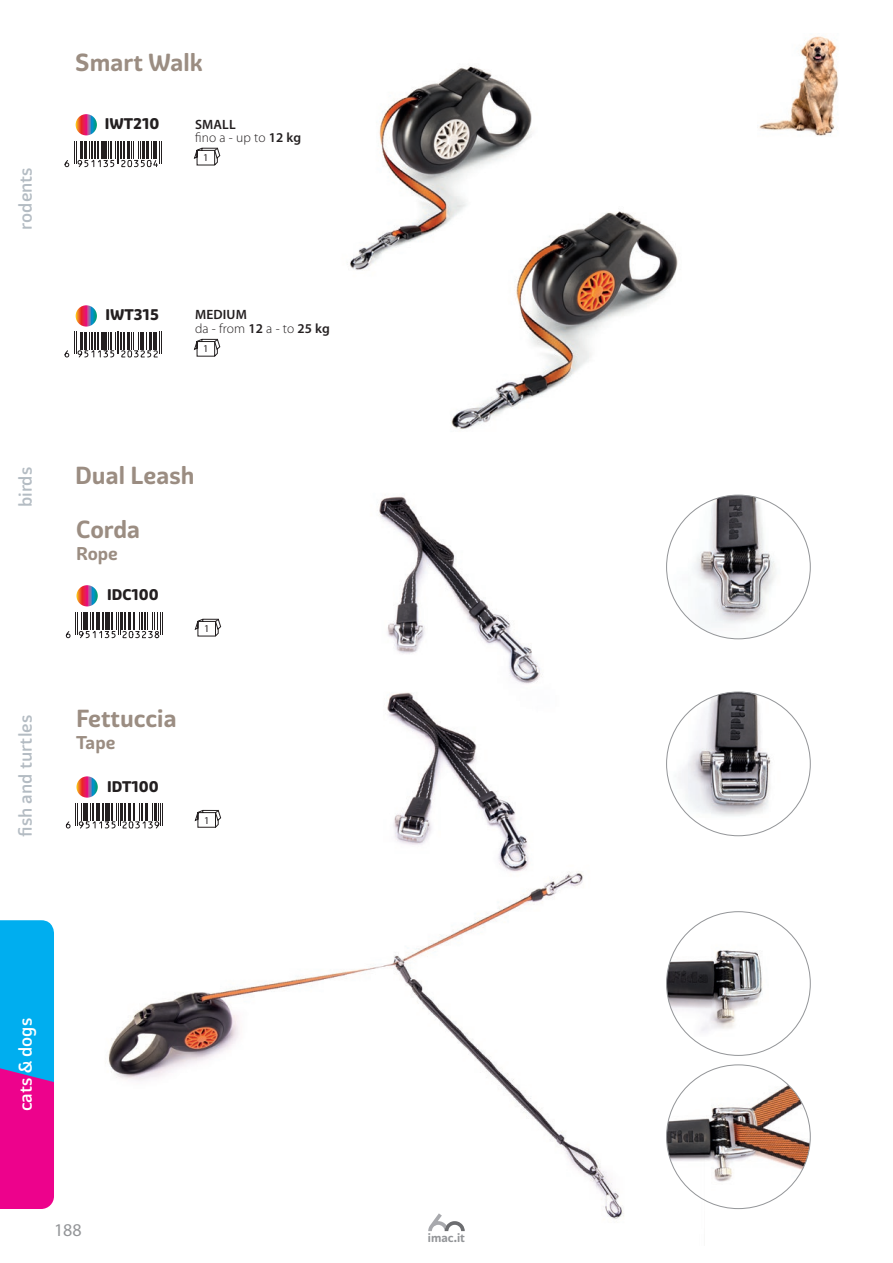
<style>
.page{position:relative;width:893px;height:1263px;background:#fff}
.page>*{position:absolute;margin:0;border:0;box-sizing:border-box;transform-origin:0 0}
.t1{font:700 24px "Graviola Soft";color:#9b8d82}
.t2{font:500 18px "Graviola Soft";color:#b4bcc3}
.t3{font:500 18px "Graviola Soft";color:#fff}
.t4{font:700 18px "Graviola Soft";color:#9b8d82}
.t5{font:18px "Myriad Pro";color:#939598}
.t6{font:800 15px "Graviola Soft";color:#231f20}
.t7{font:600 13.5px/13.5px "Myriad Pro";letter-spacing:.01em;color:#231f20}
.t8{font:300 13.5px/13.5px "Myriad Pro";color:#231f20}
.t9{font:700 12px "Graviola Soft";color:#939598}
.t10{font:10.5px "Myriad Pro";color:#231f20}
.s1{font-weight:600}
.s2{font-weight:300}
</style>
<div class="page">
<img style="left:759px;top:36px;width:79px;height:100px">
<img style="left:350px;top:65px;width:182px;height:205px">
<img style="left:429px;top:167px;width:249px;height:263px">
<svg style="left:194px;top:148px;width:26px;height:17px"></svg>
<svg style="left:76px;top:114px;width:21px;height:21px"></svg>
<svg style="left:64px;top:142px;width:98px;height:25px"></svg>
<svg style="left:194px;top:339px;width:26px;height:18px"></svg>
<svg style="left:76px;top:305px;width:21px;height:22px"></svg>
<svg style="left:64px;top:332px;width:98px;height:25px"></svg>
<img style="left:667px;top:912px;width:143px;height:143px;border-radius:72px">
<img style="left:667px;top:1065px;width:143px;height:143px;border-radius:72px">
<img style="left:379px;top:496px;width:161px;height:174px">
<img style="left:667px;top:495px;width:143px;height:144px;border-radius:72px">
<svg style="left:195px;top:619px;width:26px;height:17px"></svg>
<svg style="left:76px;top:585px;width:22px;height:21px"></svg>
<svg style="left:66px;top:613px;width:97px;height:25px"></svg>
<img style="left:387px;top:670px;width:155px;height:174px">
<img style="left:667px;top:692px;width:143px;height:144px;border-radius:72px">
<svg style="left:195px;top:810px;width:26px;height:18px"></svg>
<svg style="left:76px;top:776px;width:22px;height:22px"></svg>
<svg style="left:66px;top:803px;width:97px;height:25px"></svg>
<img style="left:108px;top:844px;width:596px;height:388px">
<svg style="left:0;top:920px;width:54px;height:289px;background:#6e5ec1"></svg>
<svg style="left:428px;top:1213px;width:37px;height:18px"></svg>
<p class="t2" style="left:14px;top:230px;width:64px;rotate:-90deg">rodents</p>
<p class="t1" style="left:75px;top:48px;width:129px">Smart Walk</p>
<p class="t6" style="left:105px;top:114px;width:56px">IWT210</p>
<p class="t8" style="left:195px;top:118px;width:107px"><span class="s1">SMALL<br></span>fino a - up to <span class="s1">12 kg</span></p>
<p class="t10" style="left:203px;top:151px;width:7px">1</p>
<p class="t6" style="left:105px;top:305px;width:55px">IWT315</p>
<p class="t7" style="left:195px;top:308px;width:136px">MEDIUM<br><span class="s2">da - from</span> 12 <span class="s2">a - to</span> 25 kg</p>
<p class="t10" style="left:203px;top:342px;width:7px">1</p>
<p class="t2" style="left:14px;top:507px;width:42px;rotate:-90deg">birds</p>
<p class="t2" style="left:14px;top:837px;width:123px;rotate:-90deg">fish and turtles</p>
<p class="t1" style="left:75px;top:460px;width:121px">Dual Leash</p>
<p class="t1" style="left:76px;top:514px;width:65px">Corda</p>
<p class="t4" style="left:76px;top:542px;width:43px">Rope</p>
<p class="t6" style="left:107px;top:585px;width:53px">IDC100</p>
<p class="t10" style="left:204px;top:622px;width:7px">1</p>
<p class="t1" style="left:76px;top:703px;width:102px">Fettuccia</p>
<p class="t4" style="left:76px;top:732px;width:41px">Tape</p>
<p class="t6" style="left:107px;top:776px;width:53px">IDT100</p>
<p class="t10" style="left:204px;top:813px;width:7px">1</p>
<p class="t3" style="left:14px;top:1111px;width:95px;rotate:-90deg">cats &amp; dogs</p>
<p class="t5" style="left:54px;top:1219px;width:29px">188</p>
<p class="t9" style="left:428px;top:1230px;width:39px">imac.it</p>
</div>
